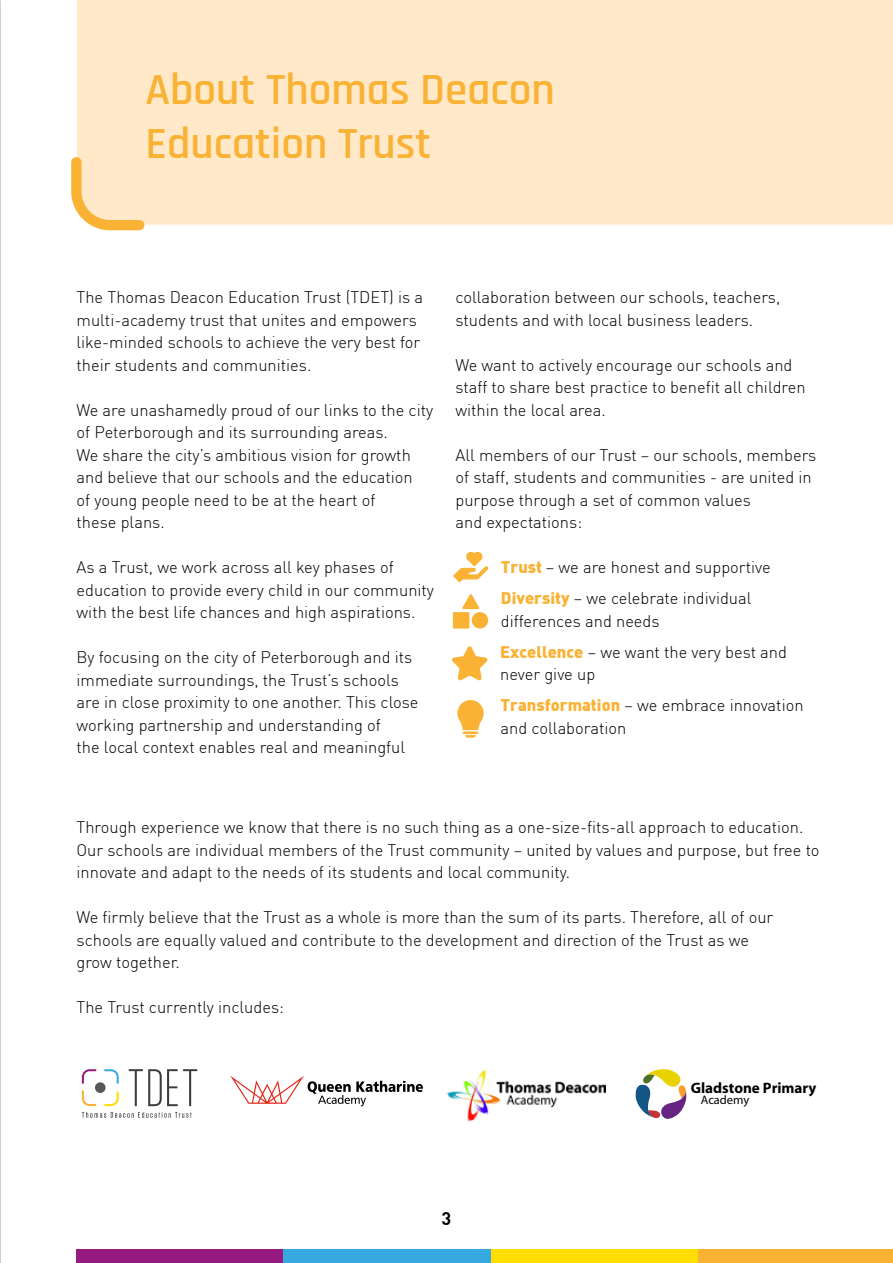
<style>
.page{position:relative;width:893px;height:1263px;background:#fff}
.page>*{position:absolute;margin:0;border:0;box-sizing:border-box;transform-origin:0 0}
.t1{font:600 45px/54px "Rajdhani";color:#f9b234}
.t2{font:700 18px "DIN";color:#000}
.t3{font:300 16.5px/22.5px "DIN";color:#000}
.t4{font:700 15.15px "Myriad";color:#000}
.t5{font:12.45px "Myriad";color:#000}
.s1{font-weight:900;color:#f9b234}
</style>
<div class="page">
<svg style="left:129px;top:1069px;width:68px;height:37px"></svg>
<svg style="left:82px;top:1112px;width:110px;height:6px"></svg>
<div style="left:95px;top:1082px;width:11px;height:11px;background:#575756;border-radius:50%"></div>
<svg style="left:82px;top:1069px;width:14px;height:15px"></svg>
<svg style="left:82px;top:1090px;width:14px;height:16px"></svg>
<svg style="left:104px;top:1091px;width:15px;height:15px"></svg>
<svg style="left:104px;top:1069px;width:15px;height:15px"></svg>
<svg style="left:230px;top:1076px;width:193px;height:30px"></svg>
<div style="left:77px;top:0;width:816px;height:225px;background:#ffe9c8"></div>
<svg style="left:452px;top:646px;width:36px;height:35px"></svg>
<svg style="left:457px;top:700px;width:27px;height:38px"></svg>
<div style="left:472px;top:612px;width:16px;height:16px;background:#f9b234;border-radius:50%"></div>
<div style="left:453px;top:612px;width:16px;height:16px;background:#f9b234"></div>
<svg style="left:462px;top:594px;width:18px;height:15px"></svg>
<svg style="left:453px;top:551px;width:35px;height:31px"></svg>
<svg style="left:71px;top:157px;width:73px;height:73px;background:#fddda9"></svg>
<img style="left:446px;top:1071px;width:159px;height:51px">
<svg style="left:636px;top:1069px;width:51px;height:50px"></svg>
<div style="left:77px;top:1249px;width:207px;height:14px;background:#951b81"></div>
<div style="left:284px;top:1249px;width:207px;height:14px;background:#36a9e1"></div>
<div style="left:491px;top:1249px;width:207px;height:14px;background:#ffde00"></div>
<div style="left:698px;top:1249px;width:195px;height:14px;background:#f9b234"></div>
<h1 class="t1" style="left:146px;top:63px;width:411px">About Thomas Deacon<br>Education Trust</h1>
<p class="t3" style="left:77px;top:286px;width:348px">The Thomas Deacon Education Trust (TDET) is a multi-academy trust that unites and empowers like-minded schools to achieve the very best for their students and communities.</p>
<p class="t3" style="left:77px;top:398px;width:358px">We are unashamedly proud of our links to the city of Peterborough and its surrounding areas.<br>We share the city’s ambitious vision for growth and believe that our schools and the education<br>of young people need to be at the heart of<br>these plans.</p>
<p class="t3" style="left:77px;top:556px;width:359px">As a Trust, we work across all key phases of education to provide every child in our community with the best life chances and high aspirations.</p>
<p class="t3" style="left:77px;top:646px;width:344px">By focusing on the city of Peterborough and its immediate surroundings, the Trust’s schools are in close proximity to one another. This close working partnership and understanding of<br>the local context enables real and meaningful</p>
<p class="t3" style="left:455px;top:286px;width:326px">collaboration between our schools, teachers, students and with local business leaders.</p>
<p class="t3" style="left:455px;top:353px;width:352px">We want to actively encourage our schools and staff to share best practice to benefit all children within the local area.</p>
<p class="t3" style="left:455px;top:443px;width:362px">All members of our Trust – our schools, members of staff, students and communities - are united in purpose through a set of common values<br>and expectations:</p>
<p class="t3" style="left:501px;top:552px;width:271px;line-height:31px"><span class="s1">Trust</span> – we are honest and supportive<br><span class="s1">Diversity</span> – we celebrate individual</p>
<p class="t3" style="left:500px;top:605px;width:288px;line-height:31px">differences and needs<br><span class="s1">Excellence</span> – we want the very best and</p>
<p class="t3" style="left:500px;top:659px;width:305px;line-height:31px">never give up<br><span class="s1">Transformation</span> – we embrace innovation</p>
<p class="t3" style="left:501px;top:716px;width:127px">and collaboration</p>
<p class="t3" style="left:77px;top:816px;width:744px">Through experience we know that there is no such thing as a one-size-fits-all approach to education.<br>Our schools are individual members of the Trust community – united by values and purpose, but free to innovate and adapt to the needs of its students and local community.</p>
<p class="t3" style="left:77px;top:906px;width:698px">We firmly believe that the Trust as a whole is more than the sum of its parts. Therefore, all of our schools are equally valued and contribute to the development and direction of the Trust as we grow together.</p>
<p class="t3" style="left:77px;top:996px;width:209px">The Trust currently includes:</p>
<p class="t2" style="left:442px;top:1207px;width:11px">3</p>
<p class="t4" style="left:691px;top:1080px;width:127px">Gladstone Primary</p>
<p class="t5" style="left:701px;top:1094px;width:50px">Academy</p>
</div>
